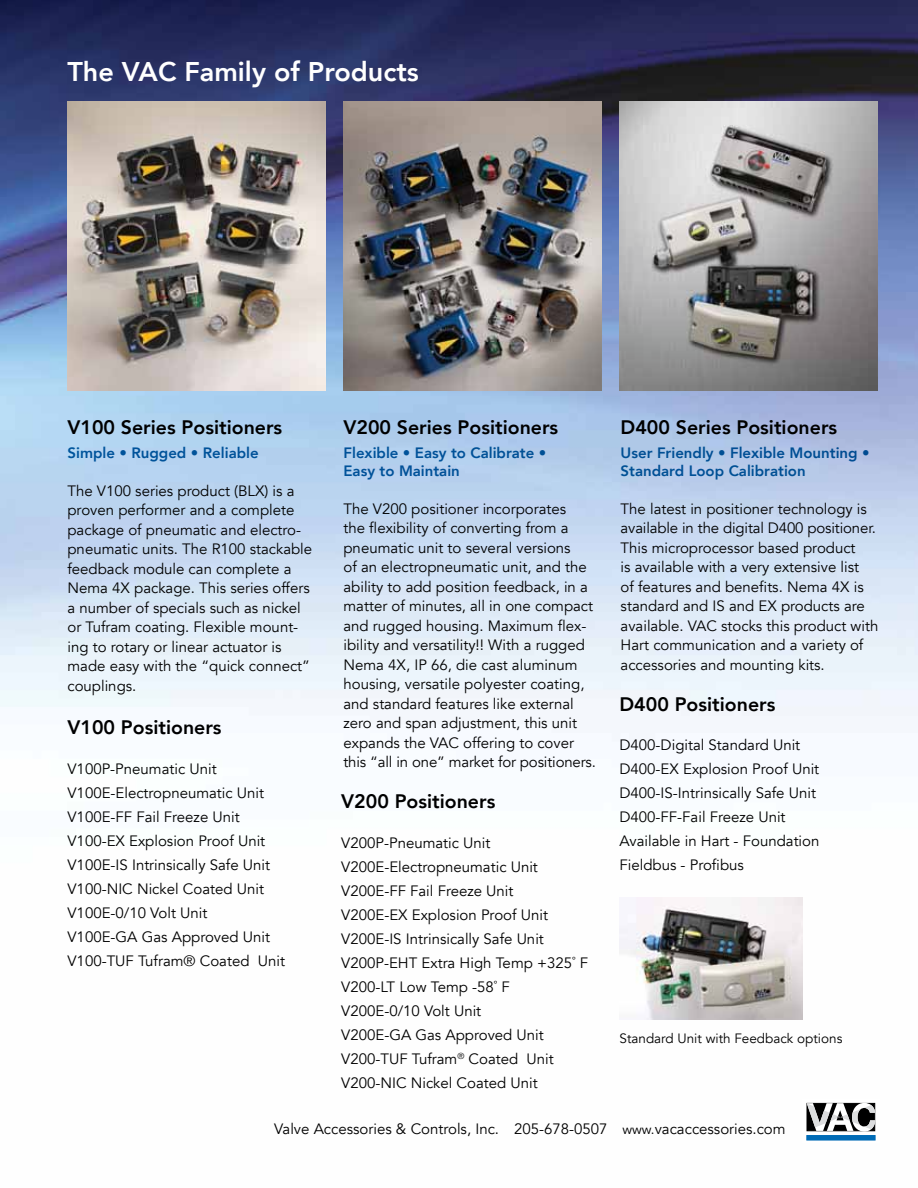
<style>
.page{position:relative;width:918px;height:1188px;background:#fff}
.page>*{position:absolute;margin:0;border:0;box-sizing:border-box;transform-origin:0 0}
.t1{font:800 27px "Avenir";color:#fff}
.t2{font:800 19.5px "Avenir";color:#000}
.t3{font:15px/19.5px "Avenir";color:#000}
.t4{font:800 15px/18px "Avenir";color:#0065a4}
.t5{font:13.5px "Avenir";color:#000}
.s1{font-size:13.5px}
</style>
<div class="page">
<img style="left:0;top:0;width:918px;height:1020px">
<img style="left:68px;top:102px;width:258px;height:289px">
<img style="left:344px;top:102px;width:258px;height:289px">
<img style="left:620px;top:102px;width:258px;height:289px">
<img style="left:620px;top:898px;width:183px;height:121px">
<svg style="left:806px;top:1102px;width:70px;height:39px"></svg>
<svg style="left:807px;top:1103px;width:68px;height:29px"></svg>
<div style="left:807px;top:1135px;width:68px;height:5px;background:#006bb6"></div>
<h1 class="t1" style="left:68px;top:47px;width:353px">The VAC Family of Products</h1>
<h2 class="t2" style="left:68px;top:410px;width:216px">V100 Series Positioners</h2>
<p class="t4" style="left:68px;top:443px;width:193px">Simple • Rugged • Reliable</p>
<p class="t3" style="left:68px;top:481px;width:246px">The V100 series product (BLX) is a proven performer and a complete package of pneumatic and electro&shy;pneumatic units. The R100 stackable feedback module can complete a<br>Nema 4X package. This series offers a number of specials such as nickel or Tufram coating. Flexible mount&shy;ing to rotary or linear actuator is made easy with the “quick connect” couplings.</p>
<h2 class="t2" style="left:68px;top:709px;width:156px">V100 Positioners</h2>
<p class="t3" style="left:68px;top:757px;width:219px;line-height:24px">V100P-Pneumatic Unit<br>V100E-Electropneumatic Unit<br>V100E-FF Fail Freeze Unit<br>V100-EX Explosion Proof Unit<br>V100E-IS Intrinsically Safe Unit<br>V100-NIC Nickel Coated Unit<br>V100E-0/10 Volt Unit<br>V100E-GA Gas Approved Unit<br>V100-TUF Tufram® Coated Unit</p>
<h2 class="t2" style="left:344px;top:410px;width:216px">V200 Series Positioners</h2>
<p class="t4" style="left:344px;top:443px;width:204px">Flexible • Easy to Calibrate •<br>Easy to Maintain</p>
<p class="t3" style="left:344px;top:499px;width:254px">The V200 positioner incorporates<br>the flexibility of converting from a pneumatic unit to several versions<br>of an electropneumatic unit, and the ability to add position feedback, in a matter of minutes, all in one compact and rugged housing. Maximum flex&shy;ibility and versatility!! With a rugged Nema 4X, IP 66, die cast aluminum housing, versatile polyester coating, and standard features like external zero and span adjustment, this unit expands the VAC offering to cover this “all in one” market for positioners.</p>
<h2 class="t2" style="left:341px;top:783px;width:156px">V200 Positioners</h2>
<p class="t3" style="left:341px;top:832px;width:248px;line-height:24px">V200P-Pneumatic Unit<br>V200E-Electropneumatic Unit<br>V200E-FF Fail Freeze Unit<br>V200E-EX Explosion Proof Unit<br>V200E-IS Intrinsically Safe Unit<br>V200P-EHT Extra High Temp +325˚ F<br>V200-LT Low Temp -58˚ F<br>V200E-0/10 Volt Unit<br>V200E-GA Gas Approved Unit<br>V200-TUF Tufram<sup>®</sup> Coated Unit<br>V200-NIC Nickel Coated Unit</p>
<h2 class="t2" style="left:621px;top:410px;width:218px">D400 Series Positioners</h2>
<p class="t4" style="left:621px;top:443px;width:250px">User Friendly • Flexible Mounting •<br>Standard Loop Calibration</p>
<p class="t3" style="left:621px;top:499px;width:259px">The latest in positioner technology is available in the digital D400 positioner.<br>This microprocessor based product<br>is available with a very extensive list<br>of features and benefits. Nema 4X is standard and IS and EX products are available. VAC stocks this product with Hart communication and a variety of accessories and mounting kits.</p>
<h2 class="t2" style="left:620px;top:687px;width:157px">D400 Positioners</h2>
<p class="t3" style="left:620px;top:733px;width:201px;line-height:24px">D400-Digital Standard Unit<br>D400-EX Explosion Proof Unit<br>D400-IS-Intrinsically Safe Unit<br>D400-FF-Fail Freeze Unit<br>Available in Hart - Foundation<br>Fieldbus - Profibus</p>
<p class="t5" style="left:620px;top:1030px;width:224px">Standard Unit with Feedback options</p>
<p class="t3" style="left:274px;top:1119px;width:513px">Valve Accessories &amp; Controls, Inc. 205-678-0507 <span class="s1">www.</span>vacaccessories.com</p>
</div>
